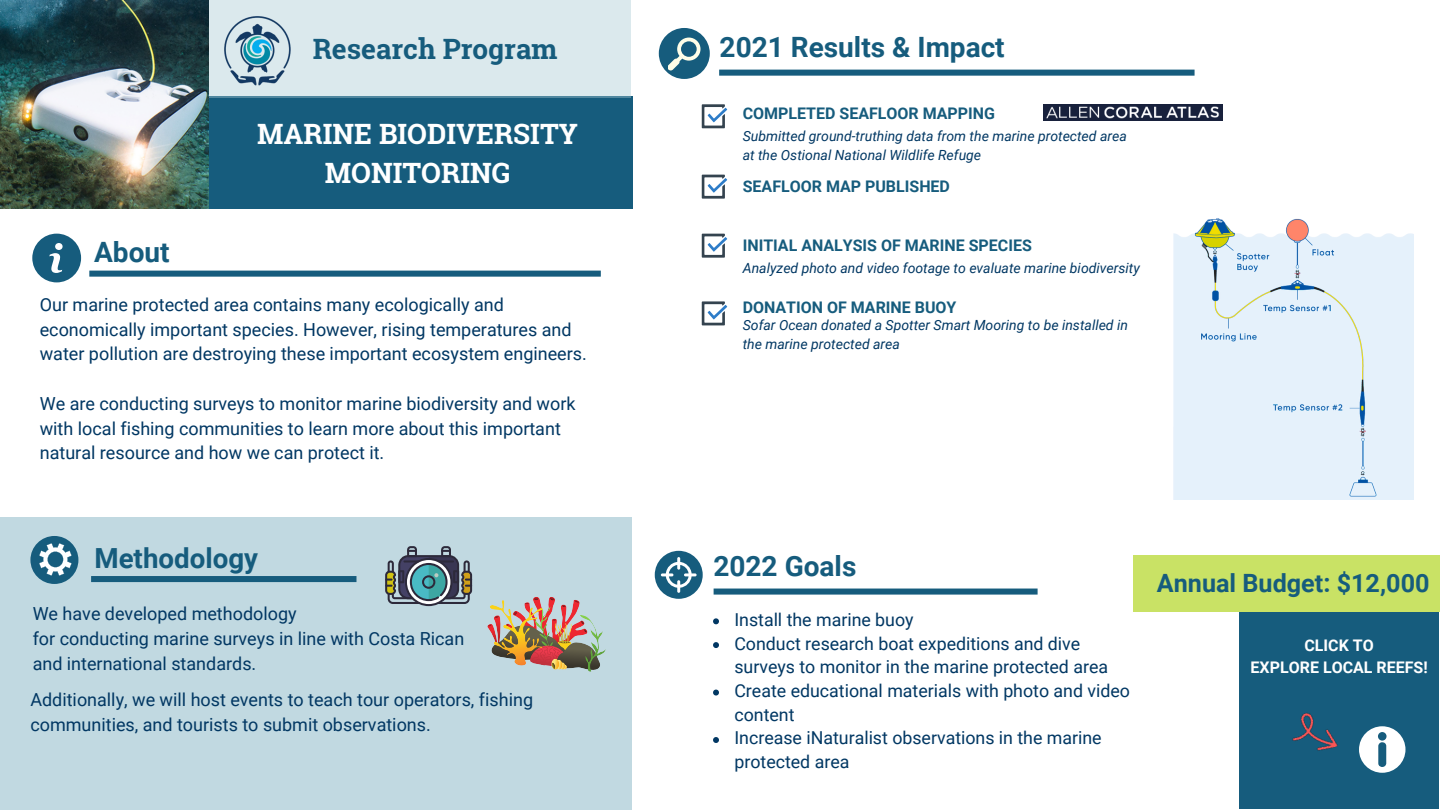
<style>
.page{position:relative;width:1440px;height:810px;background:#fff}
.page>*{position:absolute;margin:0;border:0;box-sizing:border-box;transform-origin:0 0}
.t1{font:700 28px "Roboto";color:#165c7d}
.t2{font:700 28px "Roboto Slab";color:#fff}
.t3{font:700 28px "Roboto Slab";color:#165c7d}
.t4{font:700 27.8px "Roboto";color:#165c7d}
.t5{font:700 25.2px "Roboto";color:#165c7d}
.t6{font:18px/24.8px "Roboto";color:#013763}
.t7{font:17.8px/23.8px "Roboto";color:#013763}
.t8{font:700 16px "Roboto";color:#165c7d}
.t9{font:700 16px "Roboto";color:#fff}
.t10{font:italic 14px/19.6px "Roboto";color:#013763}
</style>
<div class="page">
<svg style="left:719px;top:70px;width:476px;height:6px;background:#236584"></svg>
<div style="left:659px;top:28px;width:51px;height:51px;background:#165c7d;border-radius:50%"></div>
<div style="left:198px;top:96px;width:435px;height:113px;background:#165c7d"></div>
<div style="left:202px;top:0;width:429px;height:98px;background:#dbe9ed"></div>
<img style="left:224px;top:16px;width:67px;height:70px">
<img style="left:0;top:0;width:208px;height:209px">
<div style="left:0;top:517px;width:631px;height:293px;background:#c1d9e1"></div>
<div style="left:91px;top:576px;width:265px;height:6px;background:#165c7d"></div>
<div style="left:30px;top:536px;width:48px;height:48px;background:#165c7d;border-radius:50%"></div>
<svg style="left:385px;top:546px;width:87px;height:60px"></svg>
<img style="left:487px;top:597px;width:119px;height:75px">
<svg style="left:713px;top:618px;width:6px;height:6px"></svg>
<svg style="left:713px;top:642px;width:6px;height:6px"></svg>
<svg style="left:713px;top:690px;width:6px;height:6px"></svg>
<svg style="left:713px;top:737px;width:6px;height:6px"></svg>
<svg style="left:32px;top:234px;width:49px;height:48px"></svg>
<svg style="left:89px;top:271px;width:512px;height:6px;background:#236584"></svg>
<div style="left:1239px;top:611px;width:200px;height:198px;background:#165c7d"></div>
<div style="left:1133px;top:555px;width:307px;height:57px;background:#c9e265"></div>
<svg style="left:702px;top:104px;width:25px;height:24px"></svg>
<svg style="left:702px;top:175px;width:25px;height:24px"></svg>
<img style="left:1044px;top:104px;width:178px;height:17px">
<svg style="left:1359px;top:726px;width:46px;height:47px"></svg>
<img style="left:1292px;top:713px;width:46px;height:38px">
<svg style="left:668px;top:38px;width:33px;height:32px"></svg>
<svg style="left:39px;top:543px;width:33px;height:33px"></svg>
<svg style="left:714px;top:589px;width:324px;height:6px;background:#266786"></svg>
<svg style="left:655px;top:551px;width:48px;height:48px"></svg>
<svg style="left:702px;top:301px;width:25px;height:24px"></svg>
<svg style="left:702px;top:234px;width:25px;height:24px"></svg>
<img style="left:1173px;top:218px;width:240px;height:282px">
<p class="t3" style="left:313px;top:30px;width:246px">Research Program</p>
<p class="t1" style="left:94px;top:236px;width:77px">About</p>
<p class="t2" style="left:257px;top:115px;width:322px">MARINE BIODIVERSITY</p>
<p class="t2" style="left:325px;top:154px;width:187px">MONITORING</p>
<p class="t6" style="left:40px;top:292px;width:549px">Our marine protected area contains many ecologically and economically important species. However, rising temperatures and water pollution are destroying these important ecosystem engineers.</p>
<p class="t6" style="left:40px;top:391px;width:537px">We are conducting surveys to monitor marine biodiversity and work with local fishing communities to learn more about this important natural resource and how we can protect it.</p>
<p class="t4" style="left:94px;top:542px;width:165px">Methodology</p>
<p class="t6" style="left:33px;top:602px;width:265px">We have developed methodology</p>
<p class="t6" style="left:33px;top:626px;width:433px">for conducting marine surveys in line with Costa Rican and international standards.</p>
<p class="t6" style="left:30px;top:688px;width:504px">Additionally, we will host events to teach tour operators, fishing communities, and tourists to submit observations.</p>
<p class="t1" style="left:720px;top:31px;width:287px">2021 Results &amp; Impact</p>
<p class="t8" style="left:743px;top:104px;width:254px">COMPLETED SEAFLOOR MAPPING</p>
<p class="t10" style="left:743px;top:126px;width:386px">Submitted ground-truthing data from the marine protected area at the Ostional National Wildlife Refuge</p>
<p class="t8" style="left:743px;top:177px;width:209px">SEAFLOOR MAP PUBLISHED</p>
<p class="t8" style="left:743px;top:236px;width:291px">INITIAL ANALYSIS OF MARINE SPECIES</p>
<p class="t10" style="left:743px;top:259px;width:399px">Analyzed photo and video footage to evaluate marine biodiversity</p>
<p class="t8" style="left:743px;top:298px;width:215px">DONATION OF MARINE BUOY</p>
<p class="t10" style="left:743px;top:315px;width:387px">Sofar Ocean donated a Spotter Smart Mooring to be installed in the marine protected area</p>
<p class="t1" style="left:713px;top:550px;width:144px">2022 Goals</p>
<p class="t7" style="left:734px;top:608px;width:181px">Install the marine buoy</p>
<p class="t7" style="left:734px;top:632px;width:375px">Conduct research boat expeditions and dive surveys to monitor in the marine protected area</p>
<p class="t7" style="left:734px;top:679px;width:397px">Create educational materials with photo and video content</p>
<p class="t7" style="left:734px;top:726px;width:369px">Increase iNaturalist observations in the marine protected area</p>
<p class="t5" style="left:1157px;top:568px;width:274px">Annual Budget: $12,000</p>
<p class="t9" style="left:1305px;top:636px;width:71px">CLICK TO</p>
<p class="t9" style="left:1251px;top:658px;width:179px">EXPLORE LOCAL REEFS!</p>
</div>
